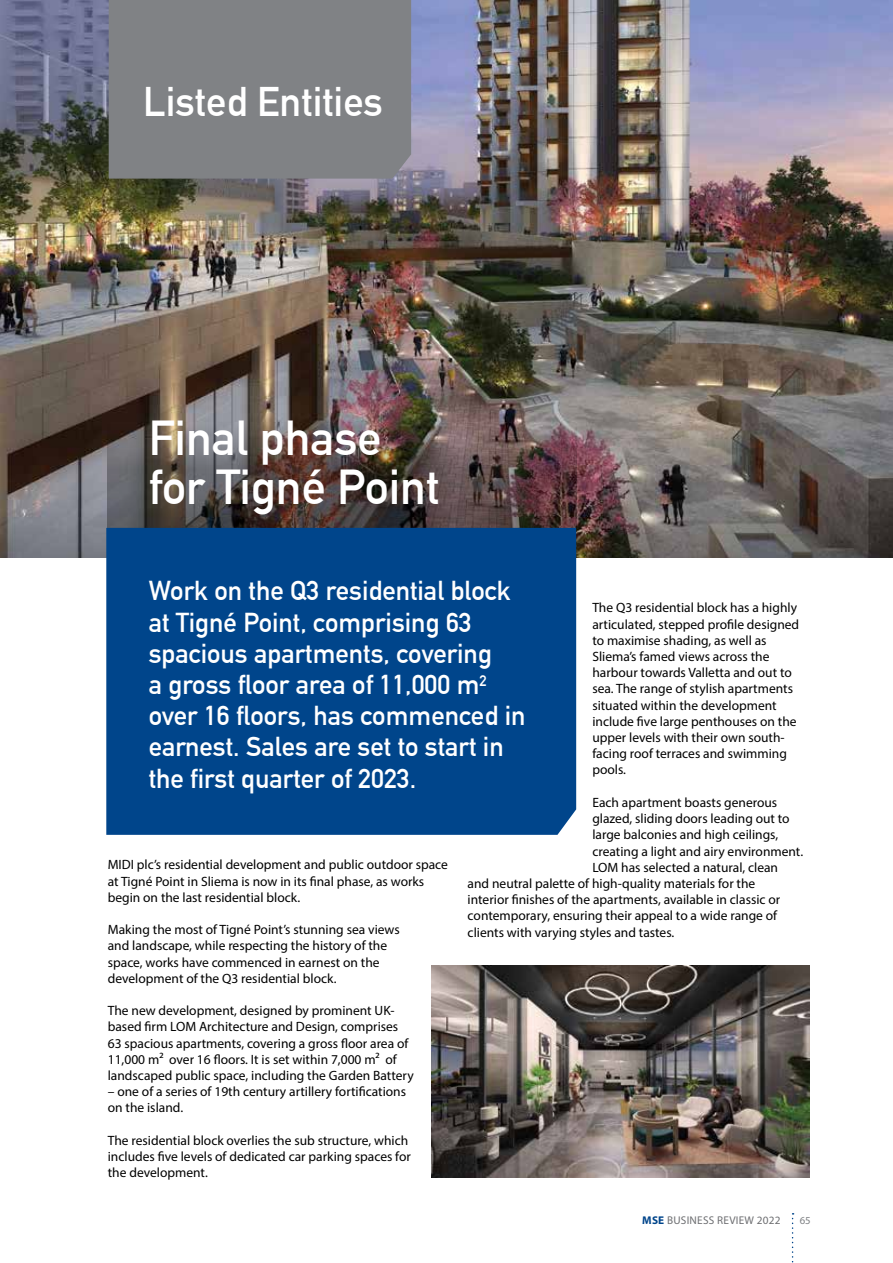
<style>
.page{position:relative;width:893px;height:1263px;background:#fff}
.page>*{position:absolute;margin:0;border:0;box-sizing:border-box;transform-origin:0 0}
.t1{font:700 48px/49.8px "DIN Alternate";color:#fff}
.t2{font:700 40.5px "DIN Alternate";color:#fff}
.t3{font:700 26.7px/31.2px "DIN Alternate";color:#fff}
.t4{font:13.5px/16.2px "Myriad Pro";color:#000}
.t5{font:11.25px "Myriad Pro";letter-spacing:.02em;color:#6d6e71}
.t6{font:10.8px "Myriad Pro";color:#808285}
.s1{font-weight:700;color:#00458b}
</style>
<div class="page">
<svg style="left:792px;top:1213px;width:2px;height:50px"></svg>
<img style="left:0;top:0;width:893px;height:557px">
<img style="left:107px;top:422px;width:469px;height:106px">
<div style="left:109px;top:0;width:302px;height:179px;background:#808285"></div>
<div style="left:106px;top:528px;width:470px;height:307px;background:#00458b"></div>
<img style="left:431px;top:965px;width:378px;height:213px">
<h2 class="t2" style="left:143px;top:71px;width:241px">Listed Entities</h2>
<h1 class="t1" style="left:149px;top:409px;width:292px">Final phase for Tigné Point</h1>
<h3 class="t3" style="left:149px;top:573px;width:378px">Work on the Q3 residential block at Tigné Point, comprising 63 spacious apartments, covering<br>a gross floor area of 11,000 m<sup>2 </sup>over 16 floors, has commenced in earnest. Sales are set to start in the first quarter of 2023.</h3>
<p class="t4" style="left:592px;top:600px;width:208px">The Q3 residential block has a highly articulated, stepped profile designed to maximise shading, as well as<br>Sliema’s famed views across the harbour towards Valletta and out to sea. The range of stylish apartments situated within the development include five large penthouses on the upper levels with their own south&shy;facing roof terraces and swimming pools.</p>
<p class="t4" style="left:592px;top:794px;width:186px">Each apartment boasts generous</p>
<p class="t4" style="left:592px;top:810px;width:199px">glazed, sliding doors leading out to</p>
<p class="t4" style="left:592px;top:826px;width:187px">large balconies and high ceilings,</p>
<p class="t4" style="left:592px;top:843px;width:212px">creating a light and airy environment.</p>
<p class="t4" style="left:592px;top:859px;width:187px">LOM has selected a natural, clean</p>
<p class="t4" style="left:468px;top:875px;width:289px">and neutral palette of high-quality materials for the</p>
<p class="t4" style="left:468px;top:891px;width:314px">interior finishes of the apartments, available in classic or</p>
<p class="t4" style="left:468px;top:907px;width:311px">contemporary, ensuring their appeal to a wide range of</p>
<p class="t4" style="left:468px;top:924px;width:208px">clients with varying styles and tastes.</p>
<p class="t4" style="left:108px;top:856px;width:342px">MIDI plc’s residential development and public outdoor space at Tigné Point in Sliema is now in its final phase, as works begin on the last residential block.</p>
<p class="t4" style="left:108px;top:921px;width:293px">Making the most of Tigné Point’s stunning sea views and landscape, while respecting the history of the space, works have commenced in earnest on the development of the Q3 residential block.</p>
<p class="t4" style="left:108px;top:1002px;width:307px">The new development, designed by prominent UK&shy;based firm LOM Architecture and Design, comprises 63 spacious apartments, covering a gross floor area of 11,000 m2 over 16 floors. It is set within 7,000 m2 of landscaped public space, including the Garden Battery</p>
<p class="t4" style="left:108px;top:1083px;width:300px">– one of a series of 19th century artillery fortifications on the island.</p>
<p class="t4" style="left:108px;top:1132px;width:305px">The residential block overlies the sub structure, which includes five levels of dedicated car parking spaces for the development.</p>
<p class="t5" style="left:642px;top:1213px;width:140px"><span class="s1">MSE</span> BUSINESS REVIEW 2022</p>
<p class="t6" style="left:800px;top:1213px;width:13px">65</p>
</div>
